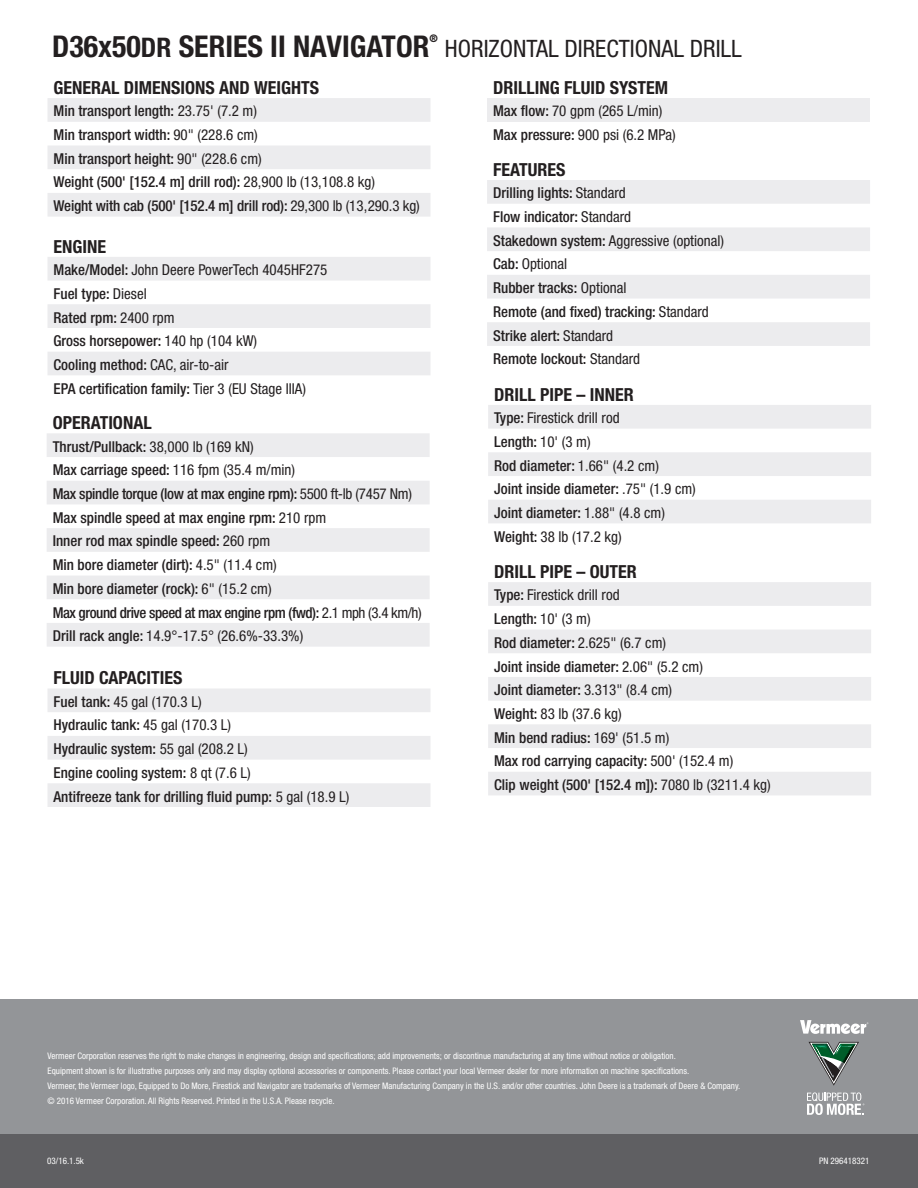
<style>
.page{position:relative;width:918px;height:1188px;background:#fff}
.page>*{position:absolute;margin:0;border:0;box-sizing:border-box;transform-origin:0 0}
.t1{font:700 condensed 30px "Helvetica Neue";color:#231f20}
.t2{font:condensed 24px "Helvetica Neue";color:#231f20}
.t3{font:700 condensed 18px "Helvetica Neue";color:#231f20}
.t4{font:500 condensed 15px/23.7px "Helvetica Neue";color:#231f20}
.t5{font:condensed 15px/23.7px "Helvetica Neue";color:#231f20}
.t6{font:700 condensed 10.5px "Helvetica Neue";color:#231f20}
.t7{font:condensed 9px/15px "Helvetica Neue";color:#fff}
.s1{font-size:27px}
.s2{font-weight:400}
.s3{font-weight:500}
</style>
<div class="page">
<div style="left:0;top:999px;width:918px;height:151px;background:#939598"></div>
<svg style="left:800px;top:1020px;width:68px;height:14px"></svg>
<svg style="left:807px;top:1092px;width:57px;height:23px"></svg>
<svg style="left:809px;top:1042px;width:50px;height:44px"></svg>
<div style="left:0;top:1134px;width:918px;height:54px;background:#5f5f62"></div>
<svg style="left:48px;top:98px;width:382px;height:119px;fill:#ececee"></svg>
<div style="left:487px;top:98px;width:383px;height:24px;background:#ececee"></div>
<svg style="left:48px;top:257px;width:382px;height:118px;fill:#ececee"></svg>
<svg style="left:488px;top:405px;width:383px;height:118px;fill:#ececee"></svg>
<svg style="left:47px;top:433px;width:383px;height:214px;fill:#ececee"></svg>
<svg style="left:488px;top:582px;width:383px;height:213px;fill:#ececee"></svg>
<svg style="left:487px;top:180px;width:383px;height:166px;fill:#ececee"></svg>
<svg style="left:48px;top:689px;width:382px;height:118px;fill:#ececee"></svg>
<h1 class="t1" style="left:52px;top:28px;width:379px">D36x50<span class="s1">DR</span> SERIES II NAVIGATOR</h1>
<p class="t6" style="left:429px;top:32px;width:10px">®</p>
<h2 class="t2" style="left:445px;top:35px;width:298px">HORIZONTAL DIRECTIONAL DRILL</h2>
<p class="t3" style="left:54px;top:77px;width:267px">GENERAL DIMENSIONS AND WEIGHTS</p>
<p class="t4" style="left:54px;top:99px;width:368px">Min transport length: <span class="s2">23.75' (7.2 m)<br></span>Min transport width: <span class="s2">90" (228.6 cm)<br></span>Min transport height: <span class="s2">90" (228.6 cm)<br></span>Weight (500' [152.4 m] drill rod): <span class="s2">28,900 lb (13,108.8 kg)<br></span>Weight with cab (500' [152.4 m] drill rod): <span class="s2">29,300 lb (13,290.3 kg)</span></p>
<p class="t3" style="left:54px;top:235px;width:54px">ENGINE</p>
<p class="t5" style="left:54px;top:258px;width:275px"><span class="s3">Make/Model:</span> John Deere PowerTech 4045HF275<br><span class="s3">Fuel type:</span> Diesel<br><span class="s3">Rated rpm:</span> 2400 rpm<br><span class="s3">Gross horsepower:</span> 140 hp (104 kW)<br><span class="s3">Cooling method:</span> CAC, air-to-air<br><span class="s3">EPA certification family:</span> Tier 3 (EU Stage IIIA)</p>
<p class="t3" style="left:53px;top:412px;width:100px">OPERATIONAL</p>
<p class="t4" style="left:53px;top:434px;width:370px">Thrust/Pullback: <span class="s2">38,000 lb (169 kN)<br></span>Max carriage speed: <span class="s2">116 fpm (35.4 m/min)<br></span>Max spindle torque (low at max engine rpm): <span class="s2">5500 ft-lb (7457 Nm)<br></span>Max spindle speed at max engine rpm: <span class="s2">210 rpm<br></span>Inner rod max spindle speed: <span class="s2">260 rpm<br></span>Min bore diameter (dirt): <span class="s2">4.5" (11.4 cm)<br></span>Min bore diameter (rock): <span class="s2">6" (15.2 cm)<br></span>Max ground drive speed at max engine rpm (fwd): <span class="s2">2.1 mph (3.4 km/h)<br></span>Drill rack angle: <span class="s2">14.9°-17.5° (26.6%-33.3%)</span></p>
<p class="t3" style="left:54px;top:667px;width:130px">FLUID CAPACITIES</p>
<p class="t4" style="left:54px;top:689px;width:298px">Fuel tank: <span class="s2">45 gal (170.3 L)<br></span>Hydraulic tank: <span class="s2">45 gal (170.3 L)<br></span>Hydraulic system: <span class="s2">55 gal (208.2 L)<br></span>Engine cooling system: <span class="s2">8 qt (7.6 L)<br></span>Antifreeze tank for drilling fluid pump: <span class="s2">5 gal (18.9 L)</span></p>
<p class="t3" style="left:493px;top:77px;width:176px">DRILLING FLUID SYSTEM</p>
<p class="t5" style="left:493px;top:99px;width:184px"><span class="s3">Max flow:</span> 70 gpm (265 L/min)<br><span class="s3">Max pressure:</span> 900 psi (6.2 MPa)</p>
<p class="t3" style="left:493px;top:159px;width:74px">FEATURES</p>
<p class="t4" style="left:493px;top:181px;width:233px">Drilling lights: <span class="s2">Standard<br></span>Flow indicator: <span class="s2">Standard<br></span>Stakedown system: <span class="s2">Aggressive (optional)<br></span>Cab: <span class="s2">Optional<br></span>Rubber tracks: <span class="s2">Optional<br></span>Remote (and fixed) tracking: <span class="s2">Standard<br></span>Strike alert: <span class="s2">Standard<br></span>Remote lockout: <span class="s2">Standard</span></p>
<p class="t3" style="left:494px;top:383px;width:141px">DRILL PIPE – INNER</p>
<p class="t5" style="left:494px;top:406px;width:203px"><span class="s3">Type:</span> Firestick drill rod<br><span class="s3">Length:</span> 10' (3 m)<br><span class="s3">Rod diameter:</span> 1.66" (4.2 cm)<br><span class="s3">Joint inside diameter:</span> .75" (1.9 cm)<br><span class="s3">Joint diameter:</span> 1.88" (4.8 cm)<br><span class="s3">Weight:</span> 38 lb (17.2 kg)</p>
<p class="t3" style="left:494px;top:561px;width:144px">DRILL PIPE – OUTER</p>
<p class="t4" style="left:494px;top:583px;width:278px">Type: <span class="s2">Firestick drill rod<br></span>Length: <span class="s2">10' (3 m)<br></span>Rod diameter: <span class="s2">2.625" (6.7 cm)<br></span>Joint inside diameter: <span class="s2">2.06" (5.2 cm)<br></span>Joint diameter: <span class="s2">3.313" (8.4 cm)<br></span>Weight: <span class="s2">83 lb (37.6 kg)<br></span>Min bend radius: <span class="s2">169' (51.5 m)<br></span>Max rod carrying capacity: <span class="s2">500' (152.4 m)<br></span>Clip weight (500' [152.4 m]): <span class="s2">7080 lb (3211.4 kg)</span></p>
<p class="t7" style="left:48px;top:1049px;width:694px">Vermeer Corporation reserves the right to make changes in engineering, design and specifications; add improvements; or discontinue manufacturing at any time without notice or obligation.<br>Equipment shown is for illustrative purposes only and may display optional accessories or components. Please contact your local Vermeer dealer for more information on machine specifications.<br>Vermeer, the Vermeer logo, Equipped to Do More, Firestick and Navigator are trademarks of Vermeer Manufacturing Company in the U.S. and/or other countries. John Deere is a trademark of Deere &amp; Company. © 2016 Vermeer Corporation. All Rights Reserved. Printed in the U.S.A. Please recycle.</p>
<p class="t7" style="left:47px;top:1154px;width:38px">03/16.1.5k</p>
<p class="t7" style="left:819px;top:1154px;width:52px">PN 296418321</p>
</div>
